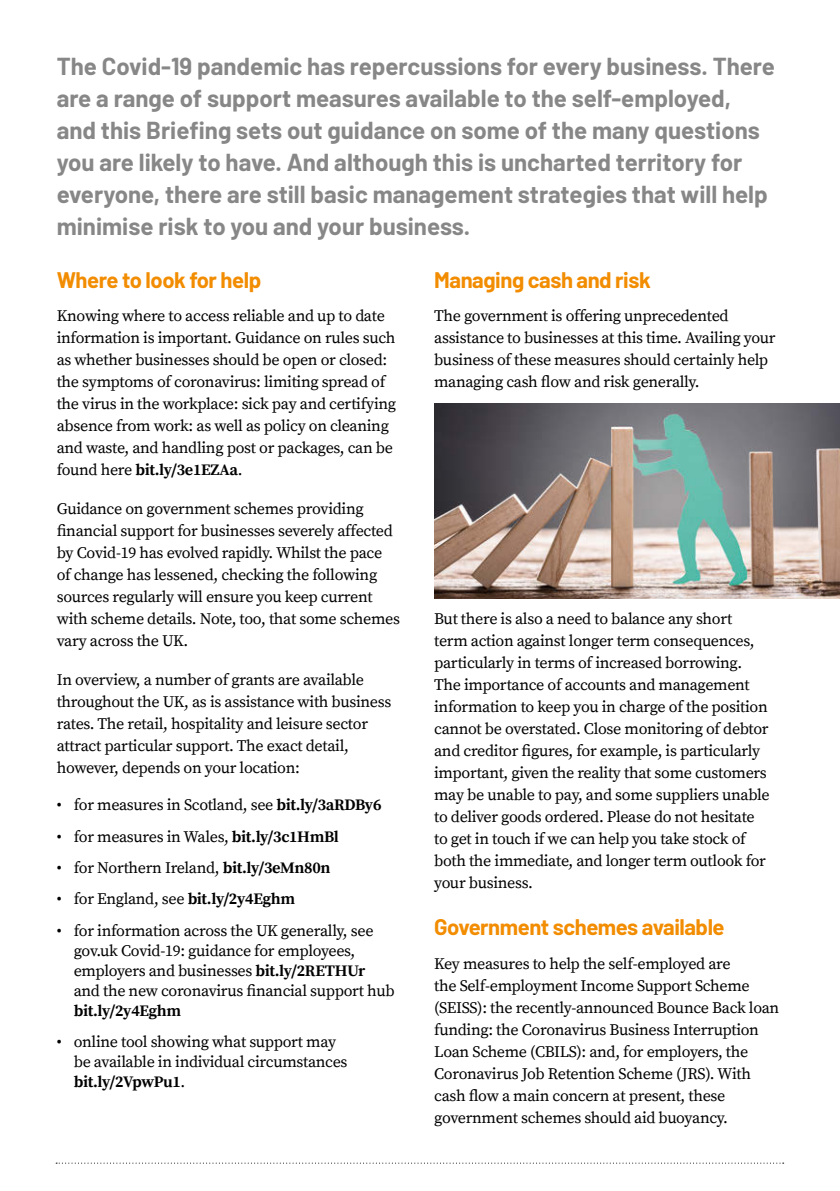
<style>
.page{position:relative;width:840px;height:1191px;background:#fff}
.page>*{position:absolute;margin:0;border:0;box-sizing:border-box;transform-origin:0 0}
.t1{font:700 24px/32px "Barlow";color:#878787}
.t2{font:700 22px "Barlow";letter-spacing:-.02em;color:#f28c00}
.t3{font:16px/22px "Source Serif Pro";letter-spacing:-.02em;color:#000}
.t4{font:700 16px "Source Serif Pro";letter-spacing:-.02em;color:#000}
.s1{font-weight:700}
</style>
<div class="page">
<img style="left:434px;top:404px;width:405px;height:194px">
<svg style="left:56px;top:1162px;width:727px;height:1px"></svg>
<p class="t1" style="left:57px;top:49px;width:719px">The Covid-19 pandemic has repercussions for every business. There are a range of support measures available to the self-employed, and this Briefing sets out guidance on some of the many questions you are likely to have. And although this is uncharted territory for everyone, there are still basic management strategies that will help minimise risk to you and your business.</p>
<h2 class="t2" style="left:57px;top:264px;width:206px">Where to look for help</h2>
<p class="t3" style="left:57px;top:305px;width:341px">Knowing where to access reliable and up to date information is important. Guidance on rules such as whether businesses should be open or closed: the symptoms of coronavirus: limiting spread of the virus in the workplace: sick pay and certifying absence from work: as well as policy on cleaning and waste, and handling post or packages, can be found here <span class="s1">bit.ly/3e1EZAa</span>.</p>
<p class="t3" style="left:57px;top:498px;width:344px">Guidance on government schemes providing financial support for businesses severely affected by Covid-19 has evolved rapidly. Whilst the pace of change has lessened, checking the following sources regularly will ensure you keep current with scheme details. Note, too, that some schemes vary across the UK.</p>
<p class="t3" style="left:57px;top:669px;width:336px">In overview, a number of grants are available throughout the UK, as is assistance with business rates. The retail, hospitality and leisure sector attract particular support. The exact detail, however, depends on your location:</p>
<p class="t3" style="left:57px;top:794px;width:326px">• for measures in Scotland, see <span class="s1">bit.ly/3aRDBy6</span></p>
<p class="t3" style="left:57px;top:826px;width:283px">• for measures in Wales, <span class="s1">bit.ly/3c1HmBl</span></p>
<p class="t3" style="left:57px;top:857px;width:275px">• for Northern Ireland, <span class="s1">bit.ly/3eMn80n</span></p>
<p class="t3" style="left:57px;top:888px;width:240px">• for England, see <span class="s1">bit.ly/2y4Eghm</span></p>
<p class="t3" style="left:74px;top:921px;width:322px;line-height:20px;text-indent:-17px">• for information across the UK generally, see gov.uk Covid-19: guidance for employees, employers and businesses <span class="s1">bit.ly/2RETHUr </span>and the new coronavirus financial support hub</p>
<p class="t4" style="left:74px;top:1001px;width:109px">bit.ly/2y4Eghm</p>
<p class="t3" style="left:74px;top:1032px;width:275px;line-height:20px;text-indent:-17px">• online tool showing what support may be available in individual circumstances <span class="s1">bit.ly/2VpwPu1</span>.</p>
<h2 class="t2" style="left:434px;top:264px;width:218px">Managing cash and risk</h2>
<p class="t3" style="left:434px;top:305px;width:343px">The government is offering unprecedented assistance to businesses at this time. Availing your business of these measures should certainly help managing cash flow and risk generally.</p>
<p class="t3" style="left:434px;top:608px;width:337px">But there is also a need to balance any short term action against longer term consequences, particularly in terms of increased borrowing.<br>The importance of accounts and management information to keep you in charge of the position cannot be overstated. Close monitoring of debtor and creditor figures, for example, is particularly important, given the reality that some customers may be unable to pay, and some suppliers unable to deliver goods ordered. Please do not hesitate to get in touch if we can help you take stock of both the immediate, and longer term outlook for your business.</p>
<h2 class="t2" style="left:434px;top:911px;width:292px">Government schemes available</h2>
<p class="t3" style="left:434px;top:953px;width:346px">Key measures to help the self-employed are<br>the Self-employment Income Support Scheme (SEISS): the recently-announced Bounce Back loan funding: the Coronavirus Business Interruption Loan Scheme (CBILS): and, for employers, the Coronavirus Job Retention Scheme (JRS). With cash flow a main concern at present, these government schemes should aid buoyancy.</p>
</div>
